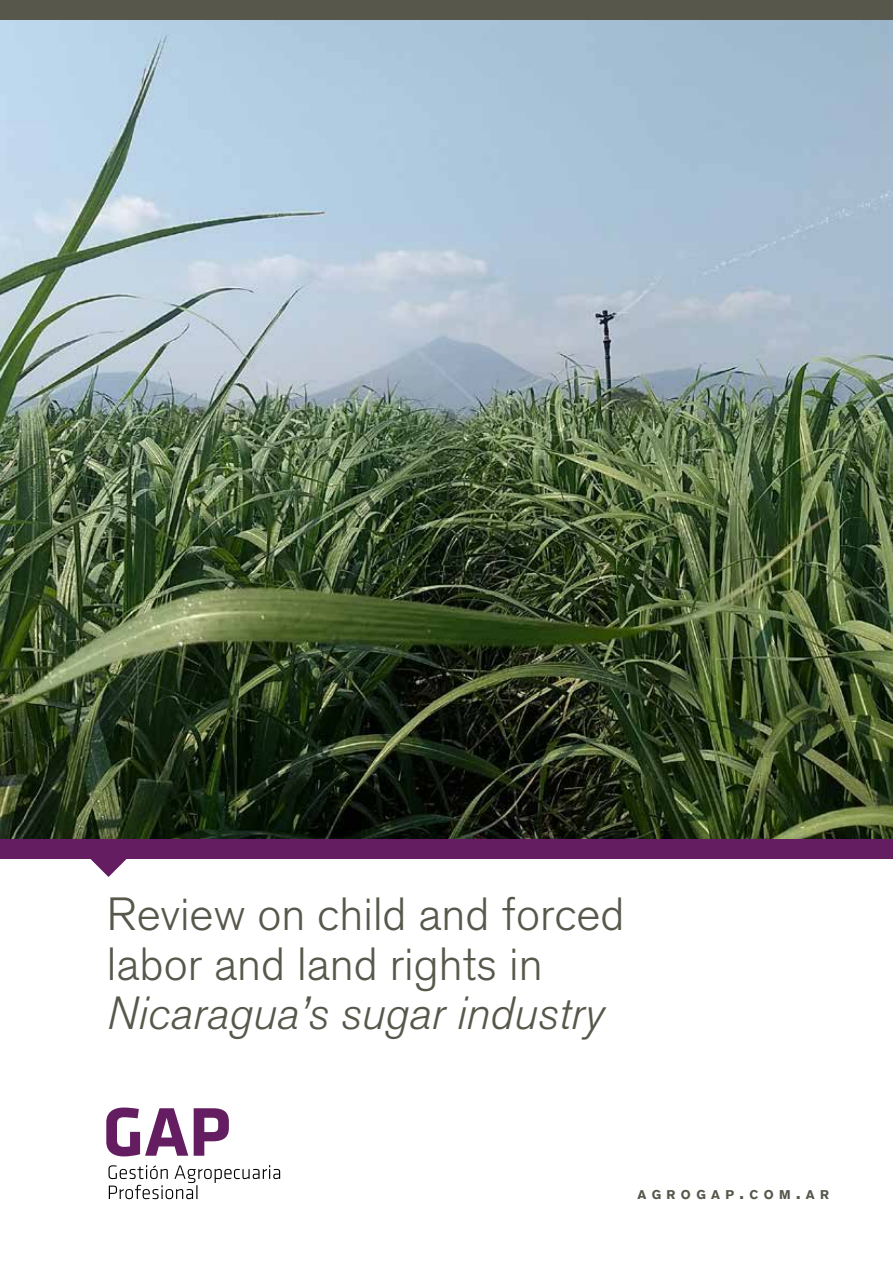
<style>
.page{position:relative;width:893px;height:1263px;background:#fff}
.page>*{position:absolute;margin:0;border:0;box-sizing:border-box;transform-origin:0 0}
.t1{font:300 46.2px/49.8px "Akzidenz Grotesk BQ";color:#58574b}
.t2{font:italic 300 46.2px "Akzidenz Grotesk BQ";color:#58574b}
.t3{font:700 12.6px "Akzidenz Grotesk BQ";letter-spacing:.43em;color:#58574b}
.s1{font-size:18px}
</style>
<div class="page">
<img style="left:0;top:19px;width:893px;height:821px">
<div style="left:0;top:840px;width:893px;height:19px;background:#641d61"></div>
<div style="left:0;top:0;width:893px;height:19px;background:#58574b"></div>
<svg style="left:108px;top:1165px;width:172px;height:34px"></svg>
<svg style="left:106px;top:1107px;width:123px;height:49px"></svg>
<svg style="left:90px;top:859px;width:37px;height:18px"></svg>
<p class="t1" style="left:107px;top:890px;width:519px">Review on child and forced labor and land rights in</p>
<p class="t2" style="left:107px;top:988px;width:498px">Nicaragua’s sugar industry</p>
<p class="t3" style="left:637px;top:1187px;width:193px">AGROGAP<span class="s1">.</span>COM<span class="s1">.</span>AR</p>
</div>
